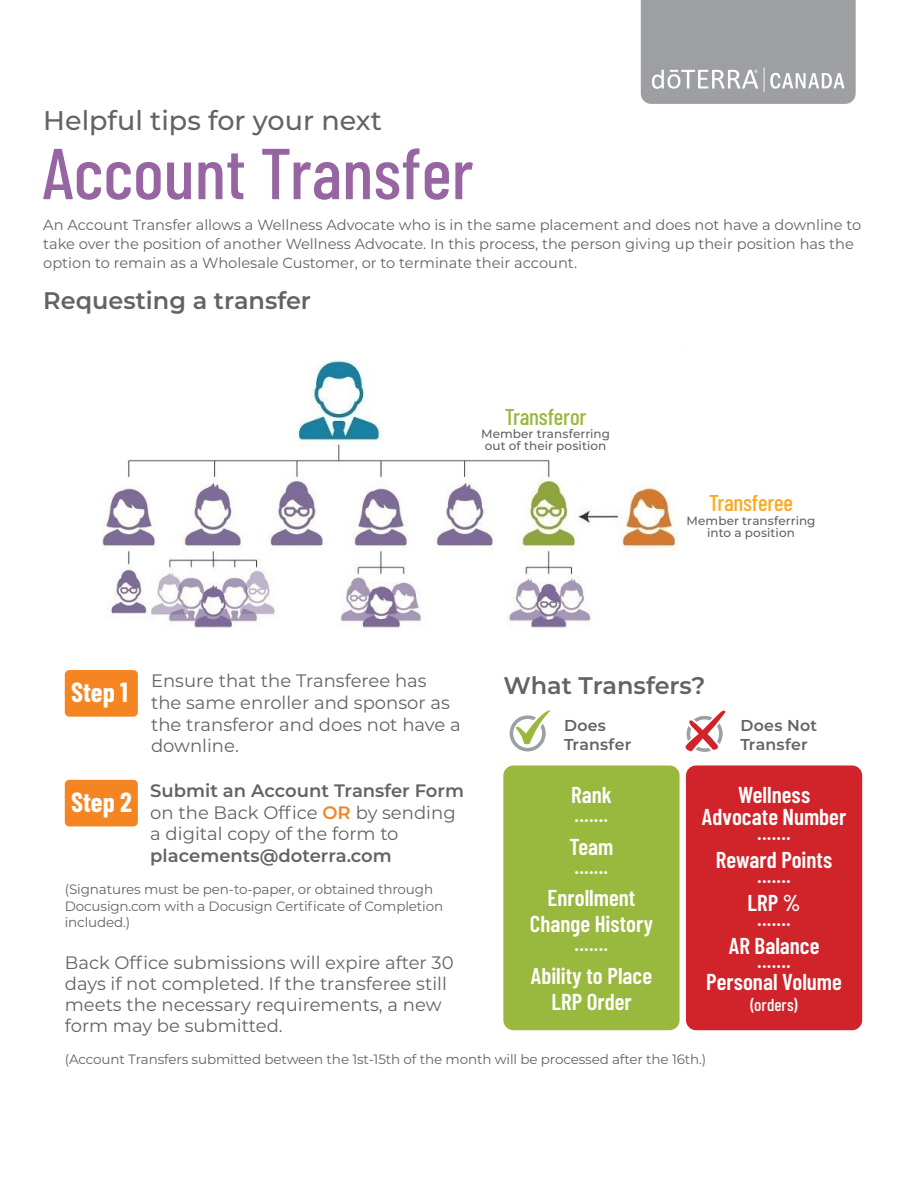
<style>
.page{position:relative;width:918px;height:1188px;background:#fff}
.page>*{position:absolute;margin:0;border:0;box-sizing:border-box;transform-origin:0 0}
.t1{font:500 72px "Barlow Condensed";color:#9665a2}
.t2{font:500 27px "Montserrat";color:#636366}
.t3{font:700 27px "Barlow Condensed";color:#fff}
.t4{font:600 24px "Montserrat";color:#636366}
.t5{font:600 22.95px/32.5px "Barlow Condensed";color:#fff;text-align:center}
.t6{font:500 22.95px/19px "Barlow Condensed";color:#fff}
.t7{font:500 22.8px "Barlow Condensed";letter-spacing:-.01em;color:#98b83e}
.t8{font:500 22.8px "Barlow Condensed";letter-spacing:-.01em;color:#faa91f}
.t9{font:18px/21.6px "Montserrat";color:#636366}
.t10{font:600 18px/21.6px "Montserrat";color:#636366}
.t11{font:500 17.25px "Barlow Condensed";color:#fff}
.t12{font:600 15.75px/18.9px "Montserrat";letter-spacing:.015em;color:#636366}
.t13{font:14.7px/19.4px "Montserrat";color:#636366}
.t14{font:13.5px/16.2px "Montserrat";letter-spacing:-.01em;color:#636366}
.t15{font:500 12px/12px "Montserrat";letter-spacing:.005em;color:#636366;text-align:center}
.s1{font-weight:400}
.s2{color:#f58522}
.s3{font-weight:600}
.s4{font-weight:500}
</style>
<div class="page">
<svg style="left:641px;top:0;width:215px;height:104px;background:#a1a3a6"></svg>
<img style="left:102px;top:360px;width:576px;height:269px">
<div style="left:553px;top:461px;width:144px;height:20px;background:#fff"></div>
<div style="left:65px;top:670px;width:73px;height:47px;background:#f58522;border-radius:5px"></div>
<div style="left:65px;top:780px;width:73px;height:46px;background:#f58522;border-radius:5px"></div>
<div style="left:503px;top:765px;width:177px;height:265px;background:#99b83e;border-radius:10px"></div>
<div style="left:686px;top:765px;width:176px;height:265px;background:#d1232a;border-radius:10px"></div>
<div style="left:510px;top:715px;width:36px;height:36px;border:4px solid #9d9fa2;border-radius:50%"></div>
<svg style="left:515px;top:710px;width:36px;height:36px"></svg>
<svg style="left:685px;top:710px;width:41px;height:42px"></svg>
<p class="t2" style="left:43px;top:102px;width:340px">Helpful tips for your next</p>
<p class="t1" style="left:42px;top:122px;width:433px">Account Transfer</p>
<p class="t13" style="left:43px;top:214px;width:820px">An Account Transfer allows a Wellness Advocate who is in the same placement and does not have a downline to take over the position of another Wellness Advocate. In this process, the person giving up their position has the option to remain as a Wholesale Customer, or to terminate their account.</p>
<p class="t4" style="left:43px;top:284px;width:269px">Requesting a transfer</p>
<p class="t7" style="left:505px;top:400px;width:83px">Transferor</p>
<p class="t15" style="left:481px;top:427px;width:131px">Member transferring out of their position</p>
<p class="t8" style="left:709px;top:487px;width:85px">Transferee</p>
<p class="t15" style="left:687px;top:514px;width:131px">Member transferring into a position</p>
<p class="t9" style="left:151px;top:670px;width:311px">Ensure that the Transferee has the same enroller and sponsor as the transferor and does not have a downline.</p>
<p class="t10" style="left:150px;top:779px;width:315px">Submit an Account Transfer Form <span class="s1">on the Back Office</span> <span class="s2">OR</span> <span class="s1">by sending a digital copy of the form to </span>placements@doterra.com</p>
<p class="t14" style="left:65px;top:881px;width:380px">(Signatures must be pen-to-paper, or obtained through<br>Docusign.com with a Docusign Certificate of Completion included.)</p>
<p class="t9" style="left:65px;top:951px;width:390px;line-height:21px">Back Office submissions will expire after 30 days if not completed. If the transferee still meets the necessary requirements, a new form may be submitted.</p>
<p class="t14" style="left:65px;top:1051px;width:643px">(Account Transfers submitted between the 1st-15th of the month will be processed after the 16th.)</p>
<p class="t4" style="left:503px;top:668px;width:204px">What Transfers?</p>
<p class="t12" style="left:564px;top:715px;width:69px">Does<br>Transfer</p>
<p class="t12" style="left:740px;top:715px;width:78px">Does Not<br>Transfer</p>
<p class="t6" style="left:571px;top:784px;width:42px"><span class="s3">Rank </span>.......</p>
<p class="t5" style="left:569px;top:829px;width:45px">Team</p>
<p class="t6" style="left:575px;top:855px;width:35px">.......</p>
<p class="t5" style="left:548px;top:880px;width:89px">Enrollment</p>
<p class="t5" style="left:530px;top:906px;width:125px">Change History</p>
<p class="t5" style="left:531px;top:925px;width:123px"><span class="s4">.......<br></span>Ability to Place</p>
<p class="t5" style="left:551px;top:984px;width:82px">LRP Order</p>
<p class="t3" style="left:71px;top:673px;width:58px">Step 1</p>
<p class="t5" style="left:738px;top:777px;width:74px">Wellness</p>
<p class="t5" style="left:702px;top:799px;width:146px">Advocate Number</p>
<p class="t6" style="left:757px;top:820px;width:35px">.......</p>
<p class="t5" style="left:716px;top:842px;width:118px">Reward Points</p>
<p class="t6" style="left:757px;top:863px;width:35px">.......</p>
<p class="t5" style="left:748px;top:885px;width:55px">LRP %</p>
<p class="t5" style="left:729px;top:902px;width:92px;line-height:28.2px"><span class="s4">.......<br></span>AR Balance</p>
<p class="t5" style="left:706px;top:948px;width:137px;line-height:21.5px"><span class="s4">.......<br></span>Personal Volume</p>
<p class="t11" style="left:751px;top:993px;width:49px">(orders)</p>
<p class="t3" style="left:71px;top:783px;width:62px">Step 2</p>
</div>
